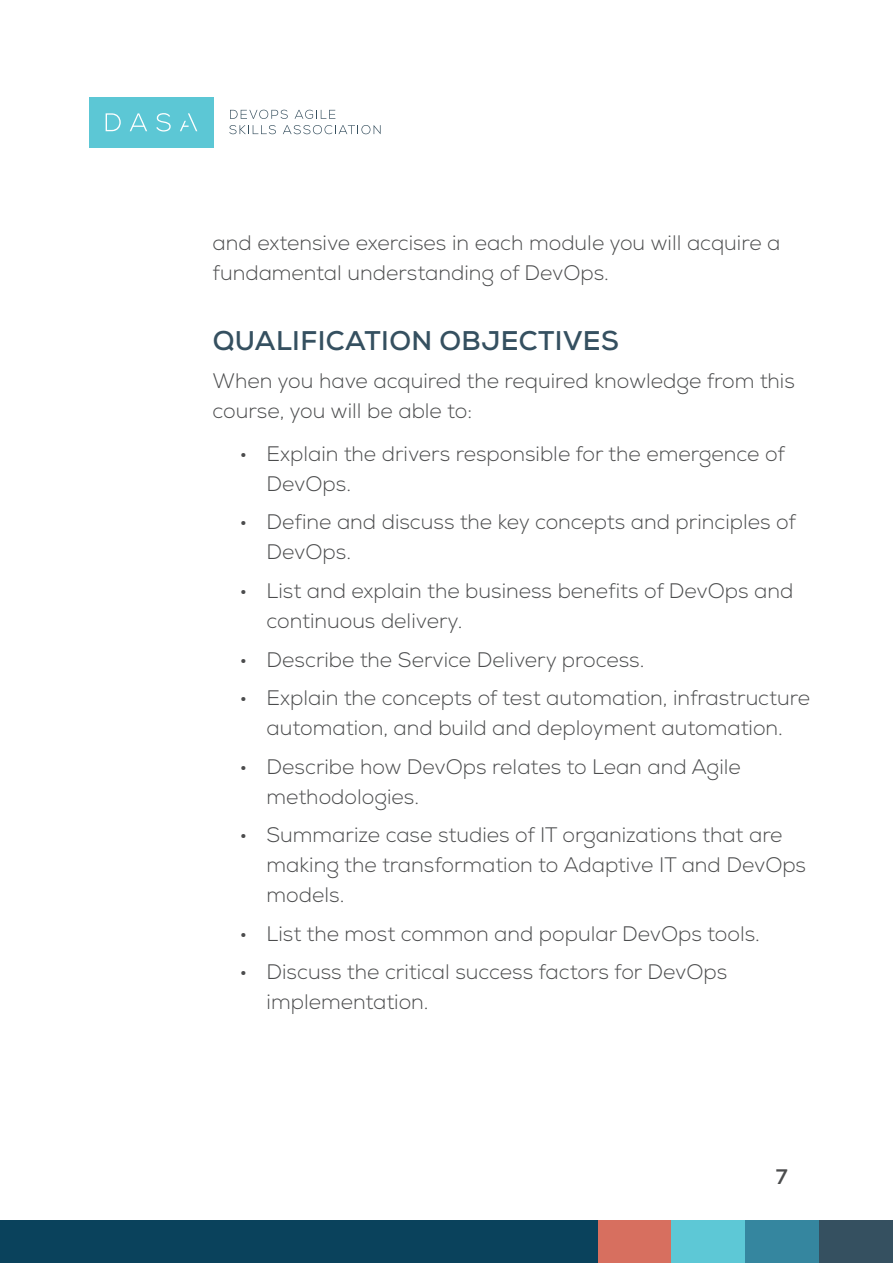
<style>
.page{position:relative;width:893px;height:1263px;background:#fff}
.page>*{position:absolute;margin:0;border:0;box-sizing:border-box;transform-origin:0 0}
.t1{font:700 27px "Nexa";letter-spacing:.015em;color:#355060}
.t2{font:300 21px/30px "Nexa";color:#4b4c4d}
.t3{font:700 21px "Nexa";color:#4b4c4d}
</style>
<div class="page">
<svg style="left:230px;top:110px;width:58px;height:9px"></svg>
<svg style="left:295px;top:110px;width:40px;height:9px"></svg>
<svg style="left:229px;top:125px;width:47px;height:9px"></svg>
<svg style="left:283px;top:125px;width:98px;height:9px"></svg>
<div style="left:89px;top:97px;width:125px;height:51px;background:#5cc7d5"></div>
<svg style="left:106px;top:113px;width:15px;height:18px"></svg>
<svg style="left:130px;top:113px;width:17px;height:18px"></svg>
<svg style="left:156px;top:113px;width:15px;height:19px"></svg>
<svg style="left:180px;top:113px;width:17px;height:18px"></svg>
<div style="left:597px;top:1220px;width:74px;height:43px;background:#d76f5f"></div>
<div style="left:671px;top:1220px;width:74px;height:43px;background:#5dc8d6"></div>
<div style="left:745px;top:1220px;width:74px;height:43px;background:#35869f"></div>
<div style="left:819px;top:1220px;width:74px;height:43px;background:#355060"></div>
<div style="left:0;top:1220px;width:597px;height:43px;background:#0a425c"></div>
<p class="t2" style="left:213px;top:228px;width:569px">and extensive exercises in each module you will acquire a fundamental understanding of DevOps.</p>
<p class="t1" style="left:213px;top:323px;width:408px">QUALIFICATION OBJECTIVES</p>
<p class="t2" style="left:213px;top:366px;width:584px">When you have acquired the required knowledge from this course, you will be able to:</p>
<p class="t2" style="left:267px;top:439px;width:520px;text-indent:-27px">• Explain the drivers responsible for the emergence of<br>DevOps.</p>
<p class="t2" style="left:267px;top:508px;width:531px;text-indent:-27px">• Define and discuss the key concepts and principles of<br>DevOps.</p>
<p class="t2" style="left:267px;top:576px;width:528px;text-indent:-27px">• List and explain the business benefits of DevOps and continuous delivery.</p>
<p class="t2" style="left:240px;top:645px;width:406px">• Describe the Service Delivery process.</p>
<p class="t2" style="left:240px;top:683px;width:572px;text-align:center">• Explain the concepts of test automation, infrastructure automation, and build and deployment automation.</p>
<p class="t2" style="left:267px;top:752px;width:476px;text-indent:-27px">• Describe how DevOps relates to Lean and Agile methodologies.</p>
<p class="t2" style="left:267px;top:820px;width:541px;text-indent:-27px">• Summarize case studies of IT organizations that are making the transformation to Adaptive IT and DevOps models.</p>
<p class="t2" style="left:240px;top:919px;width:522px">• List the most common and popular DevOps tools.</p>
<p class="t2" style="left:267px;top:957px;width:462px;text-indent:-27px">• Discuss the critical success factors for DevOps implementation.</p>
<p class="t3" style="left:776px;top:1163px;width:13px">7</p>
</div>
